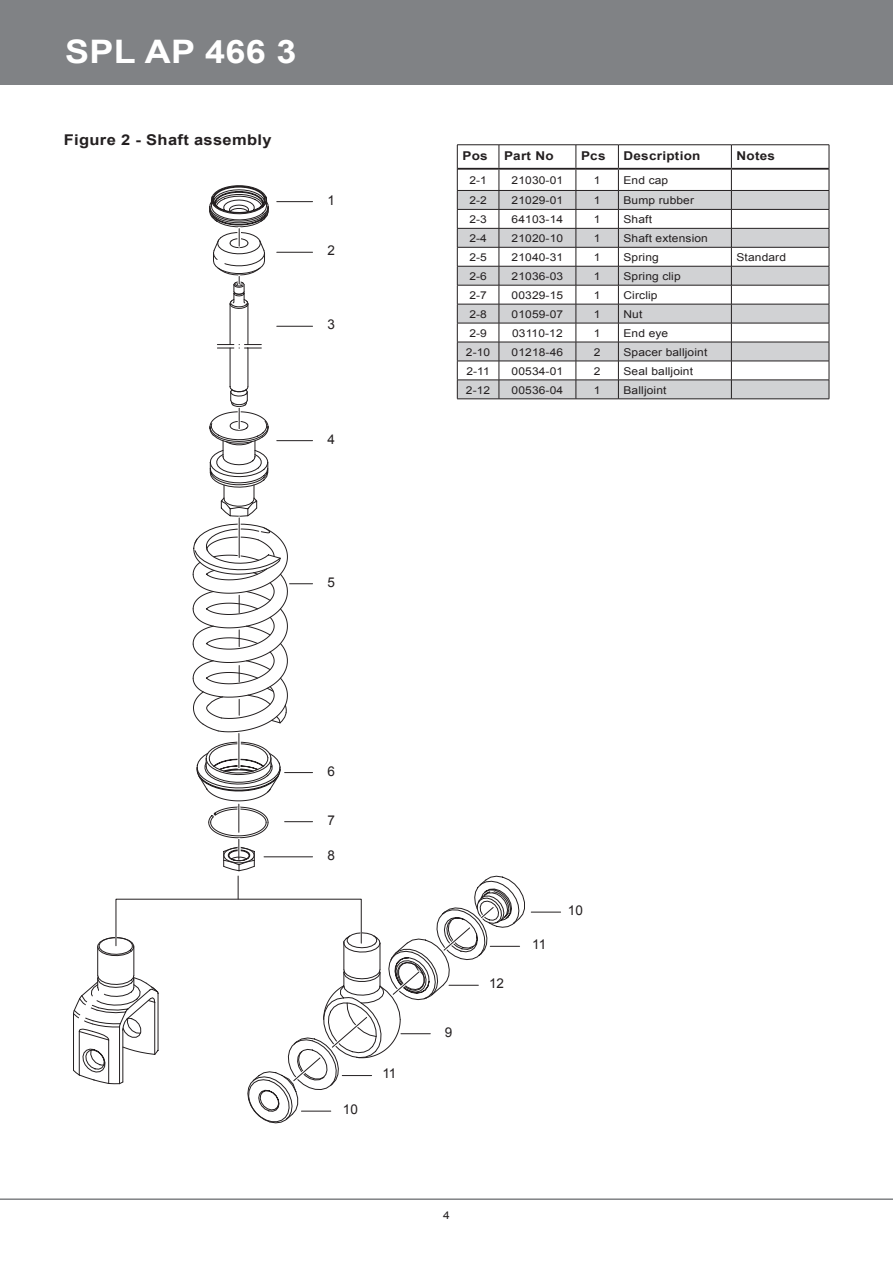
<style>
.page{position:relative;width:893px;height:1263px;background:#fff}
.page>*{position:absolute;margin:0;border:0;box-sizing:border-box;transform-origin:0 0}
.t1{font:700 32.4px "Arial";letter-spacing:.01em;color:#fff;scale:1.11 1}
.t2{font:700 14.85px "Arial";letter-spacing:.02em;color:#231f20;scale:1.11 1}
.t3{font:13.5px "Arial";letter-spacing:.01em;color:#231f20}
.t4{font:700 12.15px "Arial";letter-spacing:.02em;color:#231f20;scale:1.11 1}
.t5{font:10.8px "Arial";letter-spacing:.01em;color:#231f20;scale:1.11 1}
</style>
<div class="page">
<div style="left:0;top:0;width:893px;height:85px;background:#808285"></div>
<hr style="left:0;top:1198px;width:893px;height:2px;background:#808285">
<hr style="left:531px;top:912px;width:30px;height:1px;background:#231f20">
<svg style="left:525px;top:191px;width:304px;height:208px;fill:#d1d2d4"></svg>
<hr style="left:499px;top:190px;width:77px;height:1px;background:#231f20">
<hr style="left:576px;top:190px;width:42px;height:1px;background:#231f20">
<hr style="left:618px;top:190px;width:113px;height:1px;background:#231f20">
<hr style="left:731px;top:190px;width:98px;height:1px;background:#231f20">
<hr style="left:499px;top:209px;width:77px;height:1px;background:#231f20">
<hr style="left:576px;top:209px;width:42px;height:1px;background:#231f20">
<hr style="left:618px;top:209px;width:113px;height:1px;background:#231f20">
<hr style="left:731px;top:209px;width:98px;height:1px;background:#231f20">
<hr style="left:499px;top:228px;width:77px;height:1px;background:#231f20">
<hr style="left:576px;top:228px;width:42px;height:1px;background:#231f20">
<hr style="left:618px;top:228px;width:113px;height:1px;background:#231f20">
<hr style="left:731px;top:228px;width:98px;height:1px;background:#231f20">
<hr style="left:499px;top:247px;width:77px;height:1px;background:#231f20">
<hr style="left:576px;top:247px;width:42px;height:1px;background:#231f20">
<hr style="left:618px;top:247px;width:113px;height:1px;background:#231f20">
<hr style="left:731px;top:247px;width:98px;height:1px;background:#231f20">
<hr style="left:499px;top:266px;width:77px;height:1px;background:#231f20">
<hr style="left:576px;top:266px;width:42px;height:1px;background:#231f20">
<hr style="left:618px;top:266px;width:113px;height:1px;background:#231f20">
<hr style="left:731px;top:266px;width:98px;height:1px;background:#231f20">
<hr style="left:499px;top:285px;width:77px;height:1px;background:#231f20">
<hr style="left:576px;top:285px;width:42px;height:1px;background:#231f20">
<hr style="left:618px;top:285px;width:113px;height:1px;background:#231f20">
<hr style="left:731px;top:285px;width:98px;height:1px;background:#231f20">
<hr style="left:499px;top:304px;width:77px;height:1px;background:#231f20">
<hr style="left:576px;top:304px;width:42px;height:1px;background:#231f20">
<hr style="left:618px;top:304px;width:113px;height:1px;background:#231f20">
<hr style="left:731px;top:304px;width:98px;height:1px;background:#231f20">
<hr style="left:499px;top:323px;width:77px;height:1px;background:#231f20">
<hr style="left:576px;top:323px;width:42px;height:1px;background:#231f20">
<hr style="left:618px;top:323px;width:113px;height:1px;background:#231f20">
<hr style="left:731px;top:323px;width:98px;height:1px;background:#231f20">
<svg style="left:576px;top:145px;width:1px;height:254px"></svg>
<svg style="left:618px;top:145px;width:1px;height:254px"></svg>
<svg style="left:731px;top:145px;width:1px;height:254px"></svg>
<hr style="left:499px;top:342px;width:77px;height:1px;background:#231f20">
<hr style="left:576px;top:342px;width:42px;height:1px;background:#231f20">
<hr style="left:618px;top:342px;width:113px;height:1px;background:#231f20">
<hr style="left:731px;top:342px;width:98px;height:1px;background:#231f20">
<hr style="left:499px;top:361px;width:77px;height:1px;background:#231f20">
<hr style="left:576px;top:361px;width:42px;height:1px;background:#231f20">
<hr style="left:618px;top:361px;width:113px;height:1px;background:#231f20">
<hr style="left:731px;top:361px;width:98px;height:1px;background:#231f20">
<hr style="left:499px;top:380px;width:77px;height:1px;background:#231f20">
<hr style="left:576px;top:380px;width:42px;height:1px;background:#231f20">
<hr style="left:618px;top:380px;width:113px;height:1px;background:#231f20">
<hr style="left:731px;top:380px;width:98px;height:1px;background:#231f20">
<hr style="left:499px;top:399px;width:77px;height:1px;background:#231f20">
<hr style="left:576px;top:399px;width:42px;height:1px;background:#231f20">
<hr style="left:618px;top:399px;width:113px;height:1px;background:#231f20">
<hr style="left:731px;top:399px;width:98px;height:1px;background:#231f20">
<hr style="left:457px;top:144px;width:42px;height:1px;background:#231f20">
<svg style="left:73px;top:145px;width:452px;height:978px"></svg>
<hr style="left:499px;top:144px;width:77px;height:1px;background:#231f20">
<hr style="left:576px;top:144px;width:42px;height:1px;background:#231f20">
<hr style="left:618px;top:144px;width:113px;height:1px;background:#231f20">
<hr style="left:731px;top:144px;width:98px;height:1px;background:#231f20">
<svg style="left:829px;top:145px;width:1px;height:254px"></svg>
<hr style="left:457px;top:168px;width:42px;height:2px;background:#231f20">
<hr style="left:499px;top:168px;width:77px;height:2px;background:#231f20">
<hr style="left:576px;top:168px;width:42px;height:2px;background:#231f20">
<hr style="left:618px;top:168px;width:113px;height:2px;background:#231f20">
<hr style="left:731px;top:168px;width:98px;height:2px;background:#231f20">
<h1 class="t1" style="left:65px;top:30px;width:210px">SPL AP 466 3</h1>
<h2 class="t2" style="left:64px;top:130px;width:189px">Figure 2 - Shaft assembly</h2>
<p class="t3" style="left:327px;top:191px;width:9px">1</p>
<p class="t3" style="left:327px;top:242px;width:9px">2</p>
<p class="t3" style="left:327px;top:316px;width:9px">3</p>
<p class="t3" style="left:327px;top:430px;width:9px">4</p>
<p class="t3" style="left:327px;top:573px;width:9px">5</p>
<p class="t4" style="left:462px;top:148px;width:24px">Pos</p>
<p class="t4" style="left:504px;top:148px;width:46px">Part No</p>
<p class="t4" style="left:581px;top:148px;width:24px">Pcs</p>
<p class="t4" style="left:623px;top:148px;width:71px">Description</p>
<p class="t4" style="left:736px;top:148px;width:36px">Notes</p>
<p class="t5" style="left:469px;top:173px;width:17px">2-1</p>
<p class="t5" style="left:512px;top:173px;width:48px">21030-01</p>
<p class="t5" style="left:594px;top:173px;width:8px">1</p>
<p class="t5" style="left:623px;top:173px;width:42px">End cap</p>
<p class="t5" style="left:469px;top:193px;width:17px">2-2</p>
<p class="t5" style="left:512px;top:193px;width:48px">21029-01</p>
<p class="t5" style="left:594px;top:193px;width:8px">1</p>
<p class="t5" style="left:623px;top:193px;width:65px">Bump rubber</p>
<p class="t5" style="left:469px;top:212px;width:17px">2-3</p>
<p class="t5" style="left:512px;top:212px;width:48px">64103-14</p>
<p class="t5" style="left:594px;top:212px;width:8px">1</p>
<p class="t5" style="left:623px;top:212px;width:27px">Shaft</p>
<p class="t5" style="left:469px;top:231px;width:17px">2-4</p>
<p class="t5" style="left:512px;top:231px;width:48px">21020-10</p>
<p class="t5" style="left:594px;top:231px;width:8px">1</p>
<p class="t5" style="left:623px;top:231px;width:78px">Shaft extension</p>
<p class="t5" style="left:469px;top:250px;width:17px">2-5</p>
<p class="t5" style="left:512px;top:250px;width:48px">21040-31</p>
<p class="t5" style="left:594px;top:250px;width:8px">1</p>
<p class="t5" style="left:623px;top:250px;width:33px">Spring</p>
<p class="t5" style="left:736px;top:250px;width:46px">Standard</p>
<p class="t5" style="left:469px;top:269px;width:17px">2-6</p>
<p class="t5" style="left:512px;top:269px;width:48px">21036-03</p>
<p class="t5" style="left:594px;top:269px;width:8px">1</p>
<p class="t5" style="left:623px;top:269px;width:53px">Spring clip</p>
<p class="t5" style="left:469px;top:288px;width:17px">2-7</p>
<p class="t5" style="left:512px;top:288px;width:48px">00329-15</p>
<p class="t5" style="left:594px;top:288px;width:8px">1</p>
<p class="t5" style="left:623px;top:288px;width:32px">Circlip</p>
<p class="t5" style="left:469px;top:307px;width:17px">2-8</p>
<p class="t5" style="left:512px;top:307px;width:48px">01059-07</p>
<p class="t5" style="left:594px;top:307px;width:8px">1</p>
<p class="t5" style="left:623px;top:307px;width:19px">Nut</p>
<p class="t5" style="left:469px;top:326px;width:17px">2-9</p>
<p class="t5" style="left:512px;top:326px;width:47px">03110-12</p>
<p class="t5" style="left:594px;top:326px;width:8px">1</p>
<p class="t5" style="left:623px;top:326px;width:42px">End eye</p>
<p class="t5" style="left:466px;top:345px;width:23px">2-10</p>
<p class="t5" style="left:512px;top:345px;width:48px">01218-46</p>
<p class="t5" style="left:594px;top:345px;width:8px">2</p>
<p class="t5" style="left:623px;top:345px;width:77px">Spacer balljoint</p>
<p class="t5" style="left:466px;top:364px;width:23px">2-11</p>
<p class="t5" style="left:512px;top:364px;width:48px">00534-01</p>
<p class="t5" style="left:594px;top:364px;width:8px">2</p>
<p class="t5" style="left:623px;top:364px;width:64px">Seal balljoint</p>
<p class="t5" style="left:466px;top:383px;width:23px">2-12</p>
<p class="t5" style="left:512px;top:383px;width:48px">00536-04</p>
<p class="t5" style="left:594px;top:383px;width:8px">1</p>
<p class="t5" style="left:623px;top:383px;width:40px">Balljoint</p>
<p class="t3" style="left:327px;top:762px;width:9px">6</p>
<p class="t3" style="left:327px;top:811px;width:9px">7</p>
<p class="t3" style="left:327px;top:846px;width:9px">8</p>
<p class="t3" style="left:343px;top:1100px;width:17px">10</p>
<p class="t3" style="left:382px;top:1064px;width:16px">11</p>
<p class="t3" style="left:445px;top:1023px;width:9px">9</p>
<p class="t3" style="left:489px;top:975px;width:17px">12</p>
<p class="t3" style="left:532px;top:936px;width:16px">11</p>
<p class="t3" style="left:568px;top:901px;width:17px">10</p>
<p class="t5" style="left:443px;top:1208px;width:8px">4</p>
</div>
